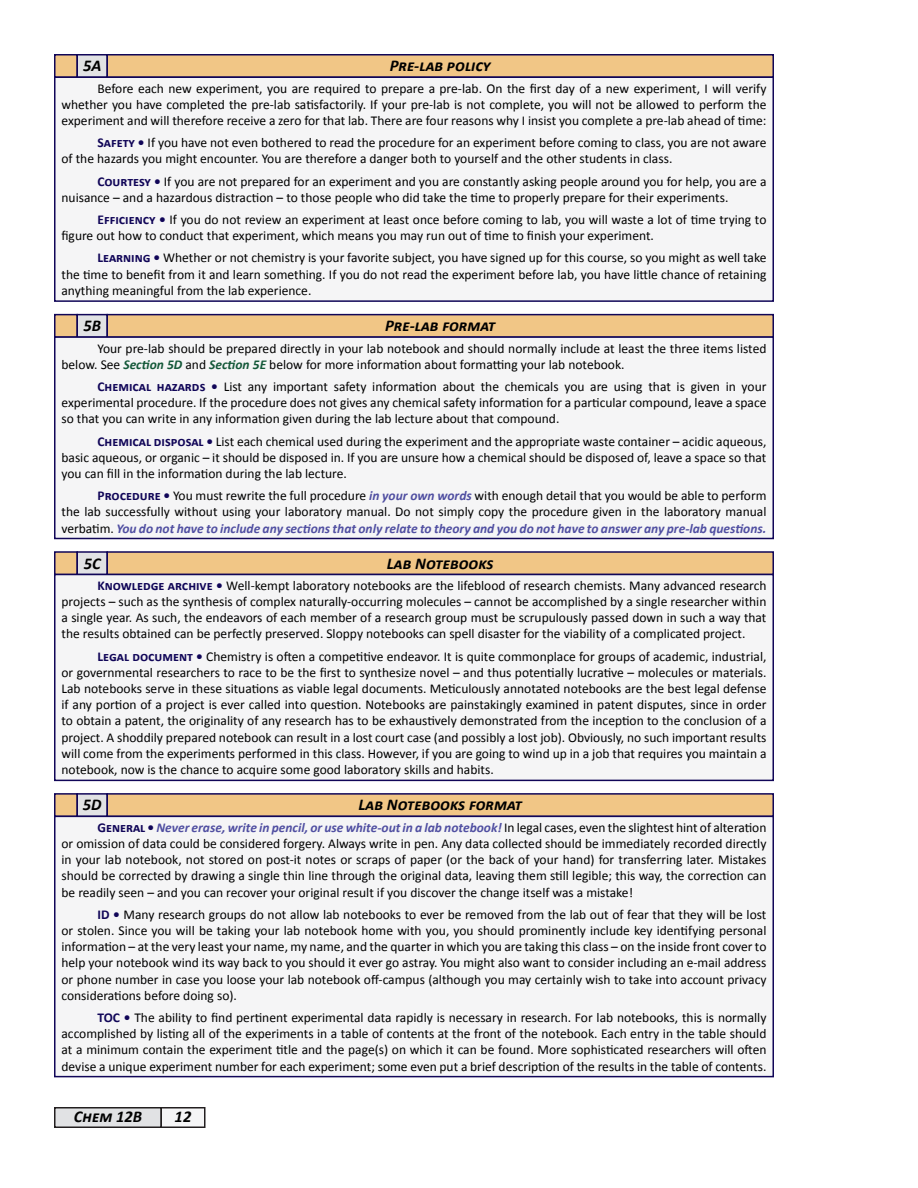
<style>
.page{position:relative;width:918px;height:1188px;background:#fff}
.page>*{position:absolute;margin:0;border:0;box-sizing:border-box;transform-origin:0 0}
.Tab{font:italic 700 16.5px "Calibri";color:#000}
.Block{font:13.5px/16.2px "Calibri";color:#000;text-align:justify}
.Text{font:13.5px/16.2px "Calibri";color:#000;text-align:justify}
.s1{font-weight:700;color:#110658}
.s2{font-weight:700;font-style:italic;color:#145839}
.s3{font-weight:700;font-style:italic;color:#504fa1}
</style>
<div class="page">
<div style="left:55px;top:1108px;width:106px;height:19px;background:#e1e2e4"></div>
<div style="left:54px;top:1107px;width:108px;height:21px;border:2px solid #231f20"></div>
<div style="left:161px;top:1108px;width:44px;height:19px;background:#f5f5f6"></div>
<div style="left:160px;top:1107px;width:46px;height:21px;border:2px solid #231f20"></div>
<div style="left:54px;top:54px;width:24px;height:24px;background:#f1c686;border:2px solid #110658"></div>
<div style="left:77px;top:55px;width:30px;height:22px;background:#e1e2e4"></div>
<div style="left:76px;top:54px;width:32px;height:24px;border:2px solid #110658"></div>
<div style="left:107px;top:55px;width:666px;height:22px;background:#f1c686"></div>
<div style="left:106px;top:54px;width:668px;height:24px;border:2px solid #110658"></div>
<div style="left:55px;top:77px;width:718px;height:224px;background:#f5f5f6"></div>
<div style="left:54px;top:76px;width:720px;height:226px;border:2px solid #110658"></div>
<div style="left:54px;top:314px;width:24px;height:24px;background:#f1c686;border:2px solid #110658"></div>
<div style="left:77px;top:315px;width:30px;height:22px;background:#e1e2e4"></div>
<div style="left:76px;top:314px;width:32px;height:24px;border:2px solid #110658"></div>
<div style="left:107px;top:315px;width:666px;height:22px;background:#f1c686"></div>
<div style="left:106px;top:314px;width:668px;height:24px;border:2px solid #110658"></div>
<div style="left:55px;top:337px;width:718px;height:201px;background:#f5f5f6"></div>
<div style="left:54px;top:336px;width:720px;height:203px;border:2px solid #110658"></div>
<div style="left:54px;top:551px;width:24px;height:24px;background:#f1c686;border:2px solid #110658"></div>
<div style="left:77px;top:552px;width:30px;height:22px;background:#e1e2e4"></div>
<div style="left:76px;top:551px;width:32px;height:24px;border:2px solid #110658"></div>
<div style="left:107px;top:552px;width:666px;height:22px;background:#f1c686"></div>
<div style="left:106px;top:551px;width:668px;height:24px;border:2px solid #110658"></div>
<div style="left:55px;top:574px;width:718px;height:206px;background:#f5f5f6"></div>
<div style="left:54px;top:574px;width:720px;height:207px;border:2px solid #110658"></div>
<div style="left:54px;top:793px;width:24px;height:24px;background:#f1c686;border:2px solid #110658"></div>
<div style="left:77px;top:794px;width:30px;height:22px;background:#e1e2e4"></div>
<div style="left:76px;top:793px;width:32px;height:24px;border:2px solid #110658"></div>
<div style="left:107px;top:794px;width:666px;height:22px;background:#f1c686"></div>
<div style="left:106px;top:793px;width:668px;height:24px;border:2px solid #110658"></div>
<div style="left:55px;top:816px;width:718px;height:261px;background:#f5f5f6"></div>
<div style="left:54px;top:816px;width:720px;height:261px;border:2px solid #110658"></div>
<p class="Tab" style="left:83px;top:55px;width:20px">5A</p>
<p class="Tab" style="left:390px;top:55px;width:102px">Pre-lab policy</p>
<p class="Text" style="left:62px;top:80px;width:707px;text-indent:36px">Before each new experiment, you are required to prepare a pre-lab. On the first day of a new experiment, I will verify whether you have completed the pre-lab satisfactorily. If your pre-lab is not complete, you will not be allowed to perform the experiment and will therefore receive a zero for that lab. There are four reasons why I insist you complete a pre-lab ahead of time:</p>
<p class="Block" style="left:62px;top:135px;width:707px;text-indent:36px"><span class="s1">Safety •</span> If you have not even bothered to read the procedure for an experiment before coming to class, you are not aware of the hazards you might encounter. You are therefore a danger both to yourself and the other students in class.</p>
<p class="Block" style="left:62px;top:173px;width:707px;text-indent:36px"><span class="s1">Courtesy •</span> If you are not prepared for an experiment and you are constantly asking people around you for help, you are a nuisance – and a hazardous distraction – to those people who did take the time to properly prepare for their experiments.</p>
<p class="Block" style="left:62px;top:211px;width:706px;text-indent:36px"><span class="s1">Efficiency •</span> If you do not review an experiment at least once before coming to lab, you will waste a lot of time trying to figure out how to conduct that experiment, which means you may run out of time to finish your experiment.</p>
<p class="Block" style="left:62px;top:250px;width:707px;text-indent:36px"><span class="s1">Learning •</span> Whether or not chemistry is your favorite subject, you have signed up for this course, so you might as well take the time to benefit from it and learn something. If you do not read the experiment before lab, you have little chance of retaining anything meaningful from the lab experience.</p>
<p class="Tab" style="left:83px;top:315px;width:19px">5B</p>
<p class="Tab" style="left:385px;top:315px;width:112px">Pre-lab format</p>
<p class="Text" style="left:62px;top:340px;width:707px;text-indent:36px">Your pre-lab should be prepared directly in your lab notebook and should normally include at least the three items listed below. See <span class="s2">Section 5D</span> and <span class="s2">Section 5E</span> below for more information about formatting your lab notebook.</p>
<p class="Block" style="left:62px;top:378px;width:706px;text-indent:36px"><span class="s1">Chemical hazards •</span> List any important safety information about the chemicals you are using that is given in your experimental procedure. If the procedure does not gives any chemical safety information for a particular compound, leave a space so that you can write in any information given during the lab lecture about that compound.</p>
<p class="Block" style="left:62px;top:433px;width:706px;text-indent:36px"><span class="s1">Chemical disposal •</span> List each chemical used during the experiment and the appropriate waste container – acidic aqueous, basic aqueous, or organic – it should be disposed in. If you are unsure how a chemical should be disposed of, leave a space so that you can fill in the information during the lab lecture.</p>
<p class="Block" style="left:62px;top:488px;width:707px;text-indent:36px"><span class="s1">Procedure •</span> You must rewrite the full procedure <span class="s3">in your own words</span> with enough detail that you would be able to perform the lab successfully without using your laboratory manual. Do not simply copy the procedure given in the laboratory manual verbatim. <span class="s3">You do not have to include any sections that only relate to theory and you do not have to answer any pre-lab questions.</span></p>
<p class="Tab" style="left:84px;top:553px;width:18px">5C</p>
<p class="Tab" style="left:387px;top:553px;width:108px">Lab Notebooks</p>
<p class="Block" style="left:62px;top:577px;width:706px;text-indent:36px"><span class="s1">Knowledge archive •</span> Well-kempt laboratory notebooks are the lifeblood of research chemists. Many advanced research projects – such as the synthesis of complex naturally-occurring molecules – cannot be accomplished by a single researcher within a single year. As such, the endeavors of each member of a research group must be scrupulously passed down in such a way that the results obtained can be perfectly preserved. Sloppy notebooks can spell disaster for the viability of a complicated project.</p>
<p class="Block" style="left:62px;top:648px;width:707px;text-indent:36px"><span class="s1">Legal document •</span> Chemistry is often a competitive endeavor. It is quite commonplace for groups of academic, industrial, or governmental researchers to race to be the first to synthesize novel – and thus potentially lucrative – molecules or materials.<br>Lab notebooks serve in these situations as viable legal documents. Meticulously annotated notebooks are the best legal defense if any portion of a project is ever called into question. Notebooks are painstakingly examined in patent disputes, since in order to obtain a patent, the originality of any research has to be exhaustively demonstrated from the inception to the conclusion of a project. A shoddily prepared notebook can result in a lost court case (and possibly a lost job). Obviously, no such important results will come from the experiments performed in this class. However, if you are going to wind up in a job that requires you maintain a notebook, now is the chance to acquire some good laboratory skills and habits.</p>
<p class="Tab" style="left:83px;top:794px;width:20px">5D</p>
<p class="Tab" style="left:358px;top:794px;width:165px">Lab Notebooks format</p>
<p class="Block" style="left:62px;top:819px;width:707px;text-indent:36px"><span class="s1">General •</span> <span class="s3">Never erase, write in pencil, or use white-out in a lab notebook!</span> In legal cases, even the slightest hint of alteration or omission of data could be considered forgery. Always write in pen. Any data collected should be immediately recorded directly in your lab notebook, not stored on post-it notes or scraps of paper (or the back of your hand) for transferring later. Mistakes should be corrected by drawing a single thin line through the original data, leaving them still legible; this way, the correction can be readily seen – and you can recover your original result if you discover the change itself was a mistake!</p>
<p class="Block" style="left:62px;top:906px;width:707px;text-indent:36px"><span class="s1">ID •</span> Many research groups do not allow lab notebooks to ever be removed from the lab out of fear that they will be lost or stolen. Since you will be taking your lab notebook home with you, you should prominently include key identifying personal information – at the very least your name, my name, and the quarter in which you are taking this class – on the inside front cover to help your notebook wind its way back to you should it ever go astray. You might also want to consider including an e-mail address or phone number in case you loose your lab notebook off-campus (although you may certainly wish to take into account privacy considerations before doing so).</p>
<p class="Block" style="left:62px;top:1009px;width:707px;text-indent:36px"><span class="s1">TOC •</span> The ability to find pertinent experimental data rapidly is necessary in research. For lab notebooks, this is normally accomplished by listing all of the experiments in a table of contents at the front of the notebook. Each entry in the table should at a minimum contain the experiment title and the page(s) on which it can be found. More sophisticated researchers will often devise a unique experiment number for each experiment; some even put a brief description of the results in the table of contents.</p>
<p class="Tab" style="left:74px;top:1106px;width:70px">Chem 12B</p>
<p class="Tab" style="left:175px;top:1106px;width:18px">12</p>
</div>
